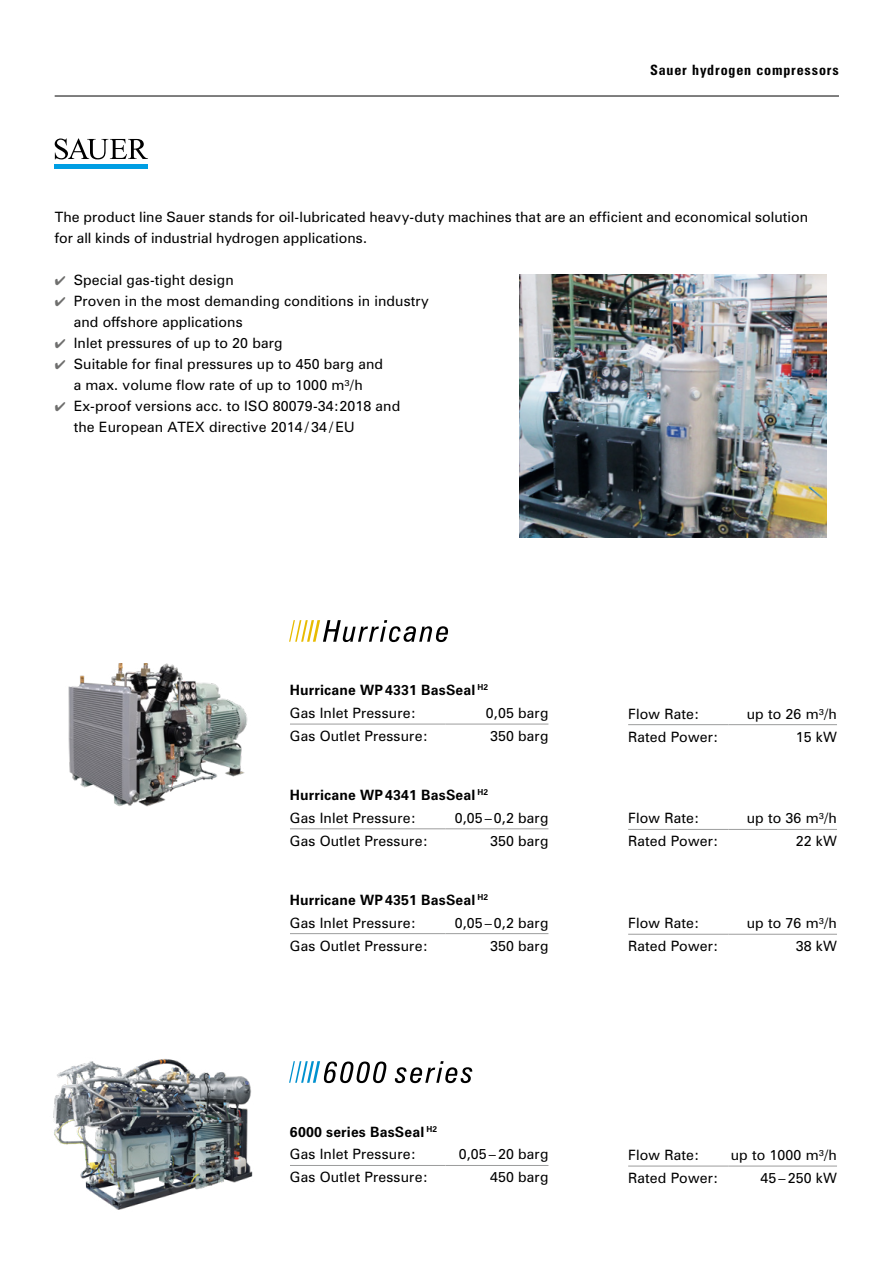
<style>
.page{position:relative;width:893px;height:1263px;background:#fff}
.page>*{position:absolute;margin:0;border:0;box-sizing:border-box;transform-origin:0 0}
.t1{font:14.25px/21px "Zurich BT";letter-spacing:.01em;color:#000}
.t2{font:700 14.25px/23px "Zurich BT";letter-spacing:.01em;color:#000}
.t3{font:700 condensed 14.25px "Zurich BT";letter-spacing:.06em;color:#000}
.s1{color:#6f6f6e}
.s2{font-weight:400}
</style>
<div class="page">
<hr style="left:55px;top:96px;width:784px;height:1px;background:#000">
<img style="left:519px;top:274px;width:308px;height:263px">
<svg style="left:55px;top:138px;width:93px;height:21px"></svg>
<div style="left:55px;top:164px;width:93px;height:5px;background:#009ee3"></div>
<svg style="left:289px;top:620px;width:159px;height:22px"></svg>
<hr style="left:290px;top:724px;width:155px;height:1px;background:#9c9d9d">
<hr style="left:445px;top:724px;width:103px;height:1px;background:#9c9d9d">
<hr style="left:290px;top:1165px;width:155px;height:1px;background:#9c9d9d">
<hr style="left:445px;top:1165px;width:103px;height:1px;background:#9c9d9d">
<hr style="left:290px;top:828px;width:155px;height:1px;background:#9c9d9d">
<hr style="left:445px;top:828px;width:103px;height:1px;background:#9c9d9d">
<hr style="left:290px;top:933px;width:155px;height:1px;background:#9c9d9d">
<hr style="left:445px;top:933px;width:103px;height:1px;background:#9c9d9d">
<hr style="left:628px;top:724px;width:101px;height:1px;background:#9c9d9d">
<hr style="left:729px;top:724px;width:108px;height:1px;background:#9c9d9d">
<hr style="left:628px;top:1166px;width:101px;height:1px;background:#9c9d9d">
<hr style="left:729px;top:1166px;width:108px;height:1px;background:#9c9d9d">
<hr style="left:628px;top:829px;width:101px;height:1px;background:#9c9d9d">
<hr style="left:729px;top:829px;width:108px;height:1px;background:#9c9d9d">
<hr style="left:628px;top:934px;width:101px;height:1px;background:#9c9d9d">
<hr style="left:729px;top:934px;width:108px;height:1px;background:#9c9d9d">
<svg style="left:395px;top:1061px;width:77px;height:22px"></svg>
<svg style="left:289px;top:1061px;width:97px;height:22px"></svg>
<img style="left:68px;top:663px;width:180px;height:144px">
<img style="left:53px;top:1059px;width:200px;height:151px">
<p class="t3" style="left:650px;top:61px;width:190px">Sauer hydrogen compressors</p>
<p class="t1" style="left:55px;top:206px;width:755px">The product line Sauer stands for oil-lubricated heavy-duty machines that are an efficient and economical solution for all kinds of industrial hydrogen applications.</p>
<p class="t1" style="left:55px;top:269px;width:181px"><span class="s1">✔</span> Special gas-tight design</p>
<p class="t1" style="left:74px;top:290px;width:357px;text-indent:-19px"><span class="s1">✔</span> Proven in the most demanding conditions in industry and offshore applications</p>
<p class="t1" style="left:55px;top:332px;width:230px"><span class="s1">✔</span> Inlet pressures of up to 20 barg</p>
<p class="t1" style="left:55px;top:353px;width:330px;text-align:center"><span class="s1">✔</span> Suitable for final pressures up to 450 barg and a max. volume flow rate of up to 1000 m³/h</p>
<p class="t1" style="left:74px;top:395px;width:328px;text-indent:-19px"><span class="s1">✔</span> Ex-proof versions acc. to ISO 80079-34:2018 and the European ATEX directive 2014 / 34 /EU</p>
<p class="t2" style="left:290px;top:678px;width:200px">Hurricane WP4331 BasSeal <sup>H2<br></sup><span class="s2">Gas Inlet Pressure:</span></p>
<p class="t1" style="left:486px;top:702px;width:64px">0,05 barg</p>
<p class="t1" style="left:290px;top:725px;width:140px">Gas Outlet Pressure:</p>
<p class="t1" style="left:490px;top:725px;width:60px">350 barg</p>
<p class="t2" style="left:290px;top:783px;width:200px">Hurricane WP4341 BasSeal <sup>H2<br></sup><span class="s2">Gas Inlet Pressure:</span></p>
<p class="t1" style="left:455px;top:807px;width:95px">0,05 – 0,2 barg</p>
<p class="t1" style="left:290px;top:830px;width:140px">Gas Outlet Pressure:</p>
<p class="t1" style="left:490px;top:830px;width:60px">350 barg</p>
<p class="t2" style="left:290px;top:888px;width:200px">Hurricane WP4351 BasSeal <sup>H2<br></sup><span class="s2">Gas Inlet Pressure:</span></p>
<p class="t1" style="left:455px;top:912px;width:95px">0,05 – 0,2 barg</p>
<p class="t1" style="left:290px;top:935px;width:140px">Gas Outlet Pressure:</p>
<p class="t1" style="left:490px;top:935px;width:60px">350 barg</p>
<p class="t2" style="left:290px;top:1120px;width:149px">6000 series BasSeal <sup>H2<br></sup><span class="s2">Gas Inlet Pressure:</span></p>
<p class="t1" style="left:459px;top:1144px;width:91px">0,05 – 20 barg</p>
<p class="t1" style="left:290px;top:1167px;width:140px">Gas Outlet Pressure:</p>
<p class="t1" style="left:490px;top:1167px;width:60px">450 barg</p>
<p class="t1" style="left:628px;top:703px;width:73px">Flow Rate:</p>
<p class="t1" style="left:747px;top:703px;width:92px">up to 26 m³/h</p>
<p class="t1" style="left:628px;top:726px;width:92px">Rated Power:</p>
<p class="t1" style="left:796px;top:726px;width:43px">15 kW</p>
<p class="t1" style="left:628px;top:808px;width:73px">Flow Rate:</p>
<p class="t1" style="left:747px;top:808px;width:92px">up to 36 m³/h</p>
<p class="t1" style="left:628px;top:831px;width:92px">Rated Power:</p>
<p class="t1" style="left:796px;top:831px;width:43px">22 kW</p>
<p class="t1" style="left:628px;top:912px;width:73px">Flow Rate:</p>
<p class="t1" style="left:747px;top:912px;width:92px">up to 76 m³/h</p>
<p class="t1" style="left:628px;top:935px;width:92px">Rated Power:</p>
<p class="t1" style="left:796px;top:935px;width:43px">38 kW</p>
<p class="t1" style="left:628px;top:1144px;width:73px">Flow Rate:</p>
<p class="t1" style="left:731px;top:1144px;width:108px">up to 1000 m³/h</p>
<p class="t1" style="left:628px;top:1167px;width:92px">Rated Power:</p>
<p class="t1" style="left:761px;top:1167px;width:78px">45 – 250 kW</p>
</div>
